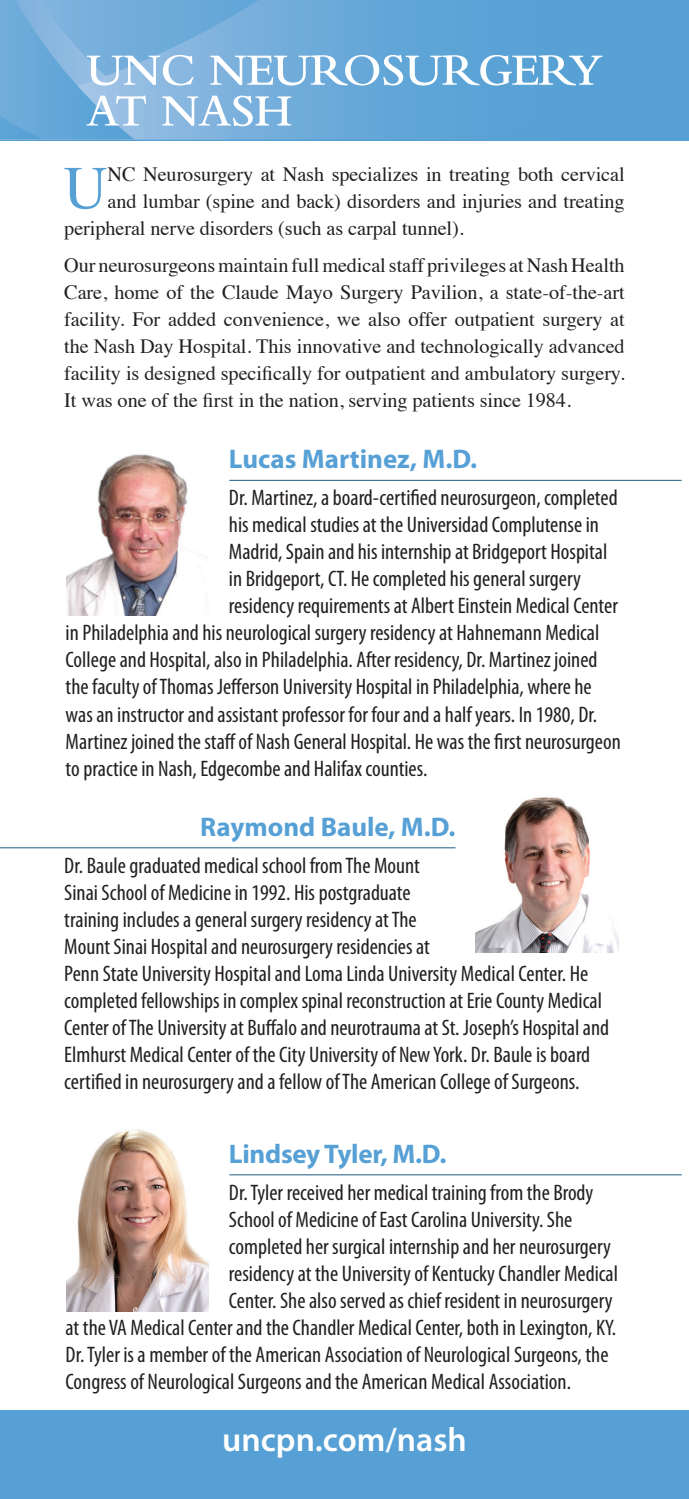
<style>
.page{position:relative;width:689px;height:1499px;background:#fff}
.page>*{position:absolute;margin:0;border:0;box-sizing:border-box;transform-origin:0 0}
.t1{font:60.98px "Times";color:#56a0d5}
.t2{font:600 33.75px "Myriad Pro";color:#fff}
.t3{font:700 27px "Myriad Pro";color:#56a0d5}
.t4{font:condensed 22.5px/27px "Myriad Pro";color:#231f20}
.t5{font:20.25px/27px "Times";letter-spacing:-.005em;color:#231f20;text-align:justify}
</style>
<div class="page">
<hr style="left:229px;top:480px;width:452px;height:1px;background:#386e8f">
<hr style="left:229px;top:1174px;width:452px;height:1px;background:#386e8f">
<hr style="left:0;top:847px;width:455px;height:1px;background:#386e8f">
<img style="left:66px;top:454px;width:122px;height:161px">
<img style="left:66px;top:1129px;width:143px;height:182px">
<img style="left:475px;top:797px;width:143px;height:155px">
<div style="left:0;top:1410px;width:688px;height:88px;background:#56a0d5"></div>
<div style="left:602px;top:0;width:80px;height:139px;background:#56a0d5"></div>
<svg style="left:0;top:0;width:602px;height:139px;background:#76b0dc"></svg>
<h1 class="t1" style="left:63px;top:131px;width:46px">U</h1>
<p class="t5" style="left:108px;top:159px;width:518px">NC Neurosurgery at Nash specializes in treating both cervical</p>
<p class="t5" style="left:108px;top:186px;width:518px">and lumbar (spine and back) disorders and injuries and treating</p>
<p class="t5" style="left:64px;top:213px;width:401px">peripheral nerve disorders (such as carpal tunnel).</p>
<p class="t5" style="left:64px;top:250px;width:562px">Our neurosurgeons maintain full medical staff privileges at Nash Health Care, home of the Claude Mayo Surgery Pavilion, a state-of-the-art facility. For added convenience, we also offer outpatient surgery at the Nash Day Hospital. This innovative and technologically advanced facility is designed specifically for outpatient and ambulatory surgery.<br>It was one of the first in the nation, serving patients since 1984.</p>
<p class="t3" style="left:229px;top:444px;width:249px">Lucas Martinez, M.D.</p>
<p class="t4" style="left:229px;top:485px;width:390px">Dr. Martinez, a board-certified neurosurgeon, completed</p>
<p class="t4" style="left:229px;top:512px;width:371px">his medical studies at the Universidad Complutense in</p>
<p class="t4" style="left:229px;top:539px;width:380px">Madrid, Spain and his internship at Bridgeport Hospital</p>
<p class="t4" style="left:229px;top:566px;width:353px">in Bridgeport, CT. He completed his general surgery</p>
<p class="t4" style="left:229px;top:593px;width:390px">residency requirements at Albert Einstein Medical Center</p>
<p class="t4" style="left:66px;top:620px;width:535px">in Philadelphia and his neurological surgery residency at Hahnemann Medical</p>
<p class="t4" style="left:66px;top:647px;width:533px">College and Hospital, also in Philadelphia. After residency, Dr. Martinez joined</p>
<p class="t4" style="left:66px;top:674px;width:527px">the faculty of Thomas Jefferson University Hospital in Philadelphia, where he</p>
<p class="t4" style="left:66px;top:701px;width:533px">was an instructor and assistant professor for four and a half years. In 1980, Dr.</p>
<p class="t4" style="left:66px;top:728px;width:556px">Martinez joined the staff of Nash General Hospital. He was the first neurosurgeon</p>
<p class="t4" style="left:66px;top:755px;width:363px">to practice in Nash, Edgecombe and Halifax counties.</p>
<p class="t3" style="left:200px;top:811px;width:257px">Raymond Baule, M.D.</p>
<p class="t4" style="left:64px;top:852px;width:546px">Dr. Baule graduated medical school from The Mount<br>Sinai School of Medicine in 1992. His postgraduate<br>training includes a general surgery residency at The<br>Mount Sinai Hospital and neurosurgery residencies at<br>Penn State University Hospital and Loma Linda University Medical Center. He completed fellowships in complex spinal reconstruction at Erie County Medical Center of The University at Buffalo and neurotrauma at St. Joseph’s Hospital and Elmhurst Medical Center of the City University of New York. Dr. Baule is board certified in neurosurgery and a fellow of The American College of Surgeons.</p>
<p class="t3" style="left:229px;top:1138px;width:219px">Lindsey Tyler, M.D.</p>
<p class="t4" style="left:229px;top:1179px;width:366px">Dr. Tyler received her medical training from the Brody</p>
<p class="t4" style="left:229px;top:1206px;width:345px">School of Medicine of East Carolina University. She</p>
<p class="t4" style="left:229px;top:1233px;width:383px">completed her surgical internship and her neurosurgery</p>
<p class="t4" style="left:229px;top:1260px;width:390px">residency at the University of Kentucky Chandler Medical</p>
<p class="t4" style="left:229px;top:1287px;width:385px">Center. She also served as chief resident in neurosurgery</p>
<p class="t4" style="left:66px;top:1314px;width:552px">at the VA Medical Center and the Chandler Medical Center, both in Lexington, KY.</p>
<p class="t4" style="left:66px;top:1341px;width:544px">Dr. Tyler is a member of the American Association of Neurological Surgeons, the</p>
<p class="t4" style="left:66px;top:1368px;width:507px">Congress of Neurological Surgeons and the American Medical Association.</p>
<h2 class="t2" style="left:222px;top:1420px;width:246px">uncpn.com/nash</h2>
</div>
